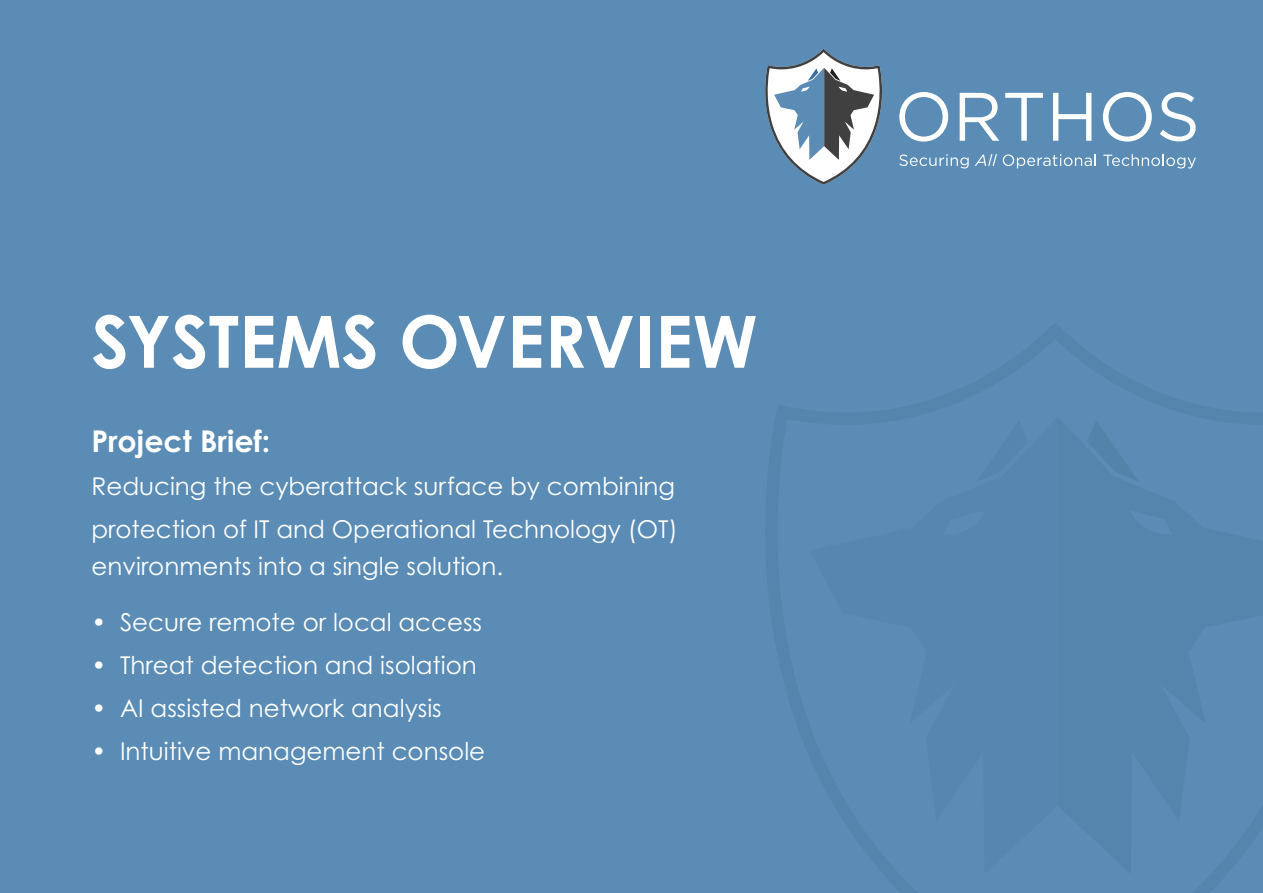
<style>
.page{position:relative;width:1263px;height:893px;background:#5a8cb5}
.page>*{position:absolute;margin:0;border:0;box-sizing:border-box;transform-origin:0 0}
.t1{font:700 72.15px "Century Gothic Pro";color:#fff}
.t2{font:700 30px "Century Gothic Pro";color:#fff}
.t3{font:24.6px/43px "Century Gothic Pro";color:#fff}
</style>
<div class="page">
<svg style="left:1088px;top:421px;width:50px;height:60px"></svg>
<svg style="left:899px;top:92px;width:49px;height:50px"></svg>
<svg style="left:960px;top:93px;width:39px;height:48px"></svg>
<svg style="left:1005px;top:93px;width:38px;height:48px"></svg>
<svg style="left:1053px;top:93px;width:38px;height:48px"></svg>
<svg style="left:1103px;top:92px;width:49px;height:50px"></svg>
<svg style="left:1160px;top:92px;width:36px;height:49px"></svg>
<svg style="left:765px;top:49px;width:117px;height:136px"></svg>
<svg style="left:899px;top:154px;width:70px;height:14px"></svg>
<svg style="left:975px;top:154px;width:22px;height:12px"></svg>
<svg style="left:1003px;top:154px;width:93px;height:14px"></svg>
<svg style="left:1103px;top:154px;width:93px;height:15px"></svg>
<h1 class="t1" style="left:91px;top:314px;width:667px">SYSTEMS OVERVIEW</h1>
<p class="t2" style="left:91px;top:429px;width:180px">Project Brief:</p>
<p class="t3" style="left:91px;top:466px;width:588px">Reducing the cyberattack surface by combining protection of IT and Operational Technology (OT)</p>
<p class="t3" style="left:91px;top:547px;width:413px">environments into a single solution.</p>
<p class="t3" style="left:91px;top:603px;width:392px">• Secure remote or local access</p>
<p class="t3" style="left:91px;top:646px;width:387px">• Threat detection and isolation</p>
<p class="t3" style="left:91px;top:689px;width:352px">• AI assisted network analysis</p>
<p class="t3" style="left:91px;top:732px;width:395px">• Intuitive management console</p>
</div>
